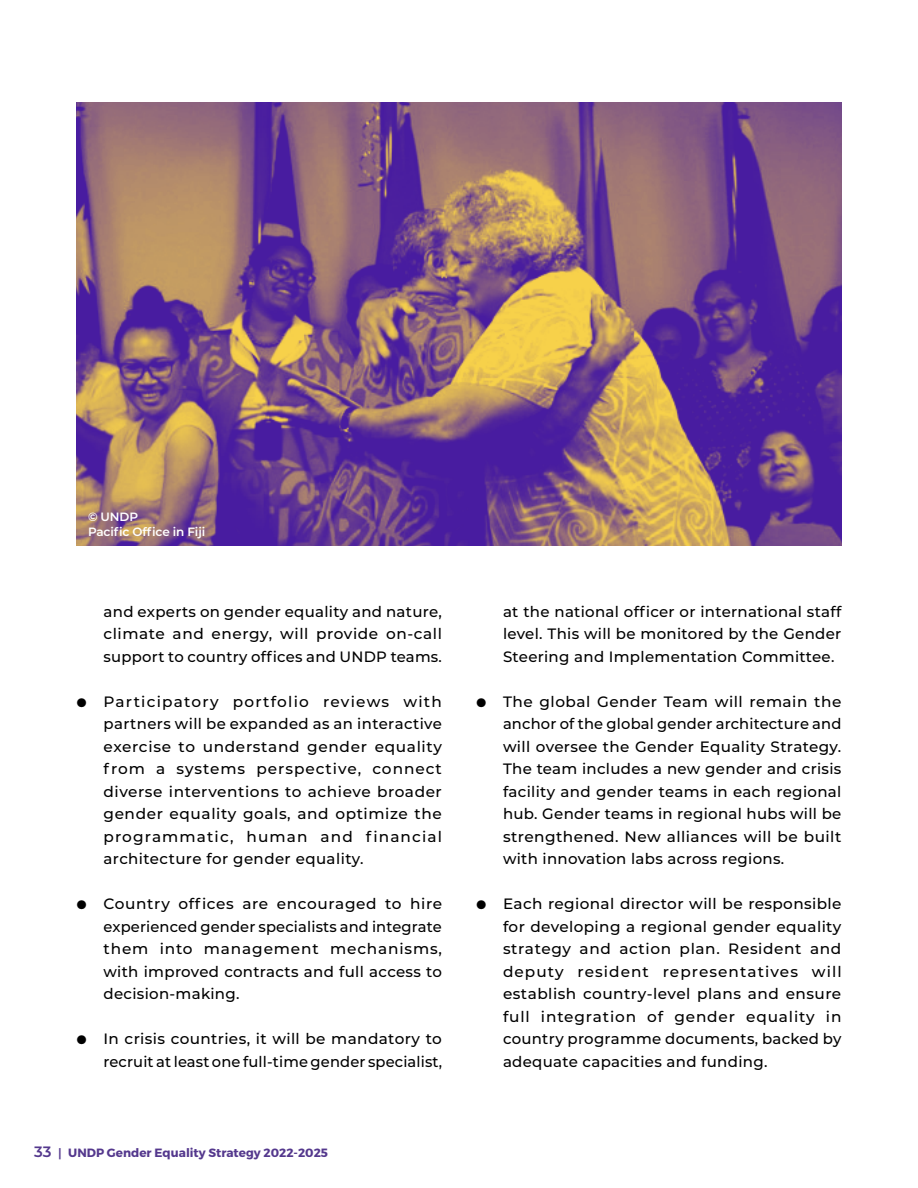
<style>
.page{position:relative;width:918px;height:1188px;background:#fff}
.page>*{position:absolute;margin:0;border:0;box-sizing:border-box;transform-origin:0 0}
.t1{font:500 15px/22.5px "Montserrat";letter-spacing:.02em;color:#000;text-align:justify}
.t2{font:700 12px "Montserrat";color:#54388d}
.t3{font:600 12px/14.4px "Montserrat";letter-spacing:-.01em;color:#fff}
.s1{font-family:"Proxima Nova"}
.s2{font-weight:600;font-size:15px}
.s3{font-weight:600}
</style>
<div class="page">
<img style="left:77px;top:103px;width:764px;height:442px">
<p class="t3" style="left:88px;top:509px;width:119px">© UNDP<br>Pacific Office in Fiji</p>
<p class="t1" style="left:104px;top:599px;width:340px">and experts on gender equality and nature, climate and energy, will provide on-call support to country offices and UNDP teams.</p>
<p class="t1" style="left:104px;top:689px;width:340px;text-indent:-27px"><span class="s1">●</span> Participatory portfolio reviews with partners will be expanded as an interactive exercise to understand gender equality from a systems perspective, connect diverse interventions to achieve broader gender equality goals, and optimize the programmatic, human and financial architecture for gender equality.</p>
<p class="t1" style="left:104px;top:892px;width:340px;text-indent:-27px"><span class="s1">●</span> Country offices are encouraged to hire experienced gender specialists and integrate them into management mechanisms, with improved contracts and full access to decision-making.</p>
<p class="t1" style="left:77px;top:1027px;width:367px;text-align:right"><span class="s1">●</span> In crisis countries, it will be mandatory to recruit at least one full-time gender specialist,</p>
<p class="t2" style="left:34px;top:1145px;width:296px"><span class="s2">33</span> <span class="s3">|</span> UNDP Gender Equality Strategy 2022-2025</p>
<p class="t1" style="left:503px;top:599px;width:340px">at the national officer or international staff level. This will be monitored by the Gender Steering and Implementation Committee.</p>
<p class="t1" style="left:503px;top:689px;width:340px;text-indent:-27px"><span class="s1">●</span> The global Gender Team will remain the anchor of the global gender architecture and will oversee the Gender Equality Strategy.<br>The team includes a new gender and crisis facility and gender teams in each regional hub. Gender teams in regional hubs will be strengthened. New alliances will be built with innovation labs across regions.</p>
<p class="t1" style="left:503px;top:892px;width:340px;text-indent:-27px"><span class="s1">●</span> Each regional director will be responsible for developing a regional gender equality strategy and action plan. Resident and deputy resident representatives will establish country-level plans and ensure full integration of gender equality in country programme documents, backed by adequate capacities and funding.</p>
</div>
